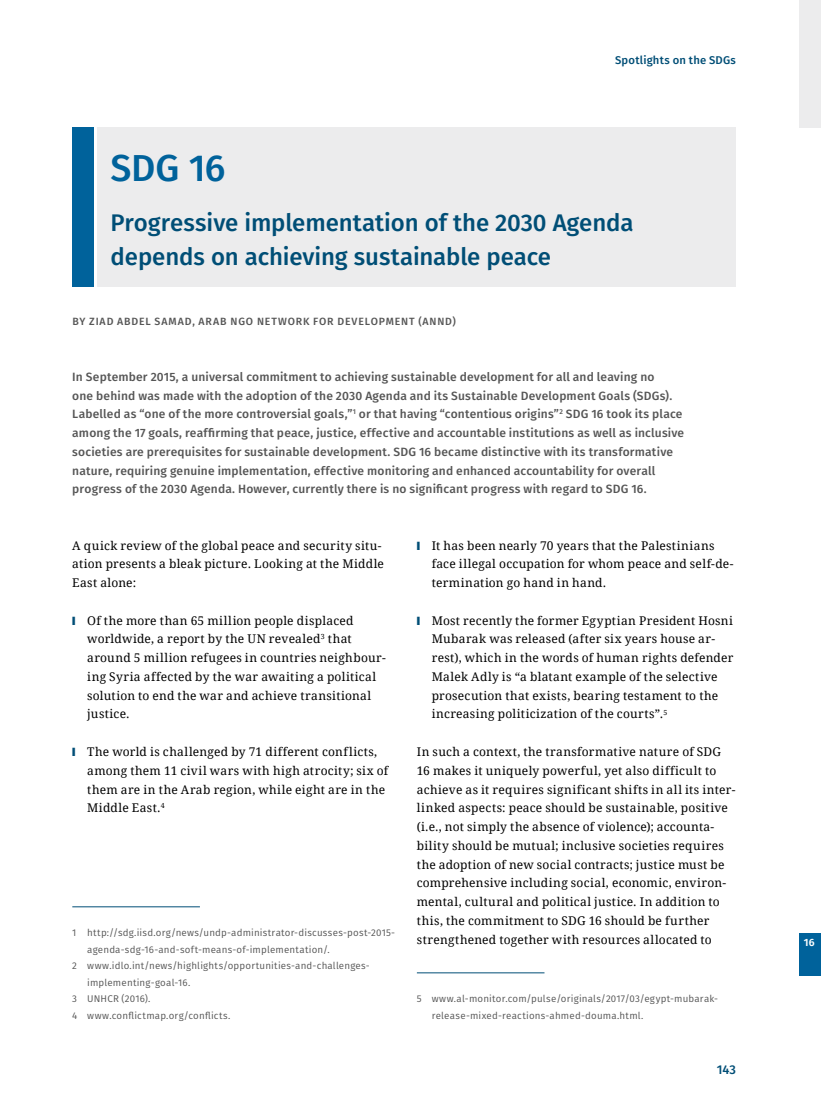
<style>
.page{position:relative;width:821px;height:1106px;background:#fff}
.page>*{position:absolute;margin:0;border:0;box-sizing:border-box;transform-origin:0 0}
.SDG_head{font:500 37.5px "Fira Sans";color:#00629b}
.art-head-kasten{font:500 24px/34.5px "Fira Sans";letter-spacing:-.005em;color:#004e76}
.t1{font:500 12.75px "Fira Sans";color:#004e76}
.text{font:12px/18.8px "Droid Serif";letter-spacing:.02em;color:#000}
.vorspann{font:500 12px/18.8px "Fira Sans";letter-spacing:.015em;color:#565656}
.t2{font:500 11.25px "Fira Sans";letter-spacing:.02em;color:#004e76}
.autor{font:500 10.5px "Fira Sans";letter-spacing:.08em;color:#565656}
.t3{font:600 10.5px "Fira Sans";color:#fff}
.fussnote{font:9.75px/16.5px "Fira Sans";letter-spacing:.02em;color:#565656}
.s1{color:#004e76}
</style>
<div class="page">
<div style="left:799px;top:0;width:22px;height:128px;background:#ececed"></div>
<div style="left:799px;top:933px;width:22px;height:43px;background:#00629b"></div>
<div style="left:98px;top:128px;width:638px;height:159px;background:#ececed"></div>
<div style="left:72px;top:128px;width:22px;height:159px;background:#00629b"></div>
<hr style="left:72px;top:906px;width:128px;height:1px;background:#004e76">
<hr style="left:417px;top:972px;width:127px;height:1px;background:#004e76">
<p class="t2" style="left:615px;top:51px;width:122px">Spotlights on the SDGs</p>
<h1 class="SDG_head" style="left:111px;top:138px;width:116px">SDG 16</h1>
<h2 class="art-head-kasten" style="left:111px;top:204px;width:524px">Progressive implementation of the 2030 Agenda depends on achieving sustainable peace</h2>
<p class="autor" style="left:72px;top:312px;width:385px">BY ZIAD ABDEL SAMAD, ARAB NGO NETWORK FOR DEVELOPMENT (ANND)</p>
<p class="vorspann" style="left:72px;top:367px;width:613px">In September 2015, a universal commitment to achieving sustainable development for all and leaving no<br>one behind was made with the adoption of the 2030 Agenda and its Sustainable Development Goals (SDGs).<br>Labelled as “one of the more controversial goals,”<sup>1</sup> or that having “contentious origins”<sup>2</sup> SDG 16 took its place among the 17 goals, reaffirming that peace, justice, effective and accountable institutions as well as inclusive societies are prerequisites for sustainable development. SDG 16 became distinctive with its transformative nature, requiring genuine implementation, effective monitoring and enhanced accountability for overall progress of the 2030 Agenda. However, currently there is no significant progress with regard to SDG 16.</p>
<p class="text" style="left:72px;top:536px;width:313px">A quick review of the global peace and security situ&shy;ation presents a bleak picture. Looking at the Middle<br>East alone:</p>
<p class="text" style="left:87px;top:611px;width:300px;text-indent:-15px"><span class="s1">❙</span> Of the more than 65 million people displaced worldwide, a report by the UN revealed<sup>3</sup> that around 5 million refugees in countries neighbour&shy;ing Syria affected by the war awaiting a political solution to end the war and achieve transitional justice.</p>
<p class="text" style="left:87px;top:742px;width:303px;text-indent:-15px"><span class="s1">❙</span> The world is challenged by 71 different conflicts, among them 11 civil wars with high atrocity; six of them are in the Arab region, while eight are in the Middle East.<sup>4</sup></p>
<p class="fussnote" style="left:87px;top:924px;width:309px;text-indent:-15px">1 http://sdg.iisd.org/news/undp-administrator-discusses-post-2015- agenda-sdg-16-and-soft-means-of-implementation/.</p>
<p class="fussnote" style="left:87px;top:957px;width:284px;text-indent:-15px">2 www.idlo.int/news/highlights/opportunities-and-challenges&shy;implementing-goal-16.</p>
<p class="fussnote" style="left:72px;top:990px;width:80px">3 UNHCR (2016).</p>
<p class="fussnote" style="left:72px;top:1006px;width:160px">4 www.conflictmap.org/conflicts.</p>
<p class="text" style="left:432px;top:536px;width:303px;text-indent:-15px"><span class="s1">❙</span> It has been nearly 70 years that the Palestinians face illegal occupation for whom peace and self-de&shy;termination go hand in hand.</p>
<p class="text" style="left:432px;top:611px;width:303px;text-indent:-15px"><span class="s1">❙</span> Most recently the former Egyptian President Hosni Mubarak was released (after six years house ar&shy;rest), which in the words of human rights defender Malek Adly is “a blatant example of the selective prosecution that exists, bearing testament to the increasing politicization of the courts”.<sup>5</sup></p>
<p class="text" style="left:417px;top:742px;width:320px">In such a context, the transformative nature of SDG 16 makes it uniquely powerful, yet also difficult to achieve as it requires significant shifts in all its inter&shy;linked aspects: peace should be sustainable, positive (i.e., not simply the absence of violence); accounta&shy;bility should be mutual; inclusive societies requires the adoption of new social contracts; justice must be comprehensive including social, economic, environ&shy;mental, cultural and political justice. In addition to this, the commitment to SDG 16 should be further strengthened together with resources allocated to</p>
<p class="fussnote" style="left:432px;top:990px;width:288px;text-indent:-15px">5 www.al-monitor.com/pulse/originals/2017/03/egypt-mubarak&shy;release-mixed-reactions-ahmed-douma.html.</p>
<p class="t1" style="left:716px;top:1059px;width:21px">143</p>
<p class="t3" style="left:804px;top:933px;width:12px">16</p>
</div>
